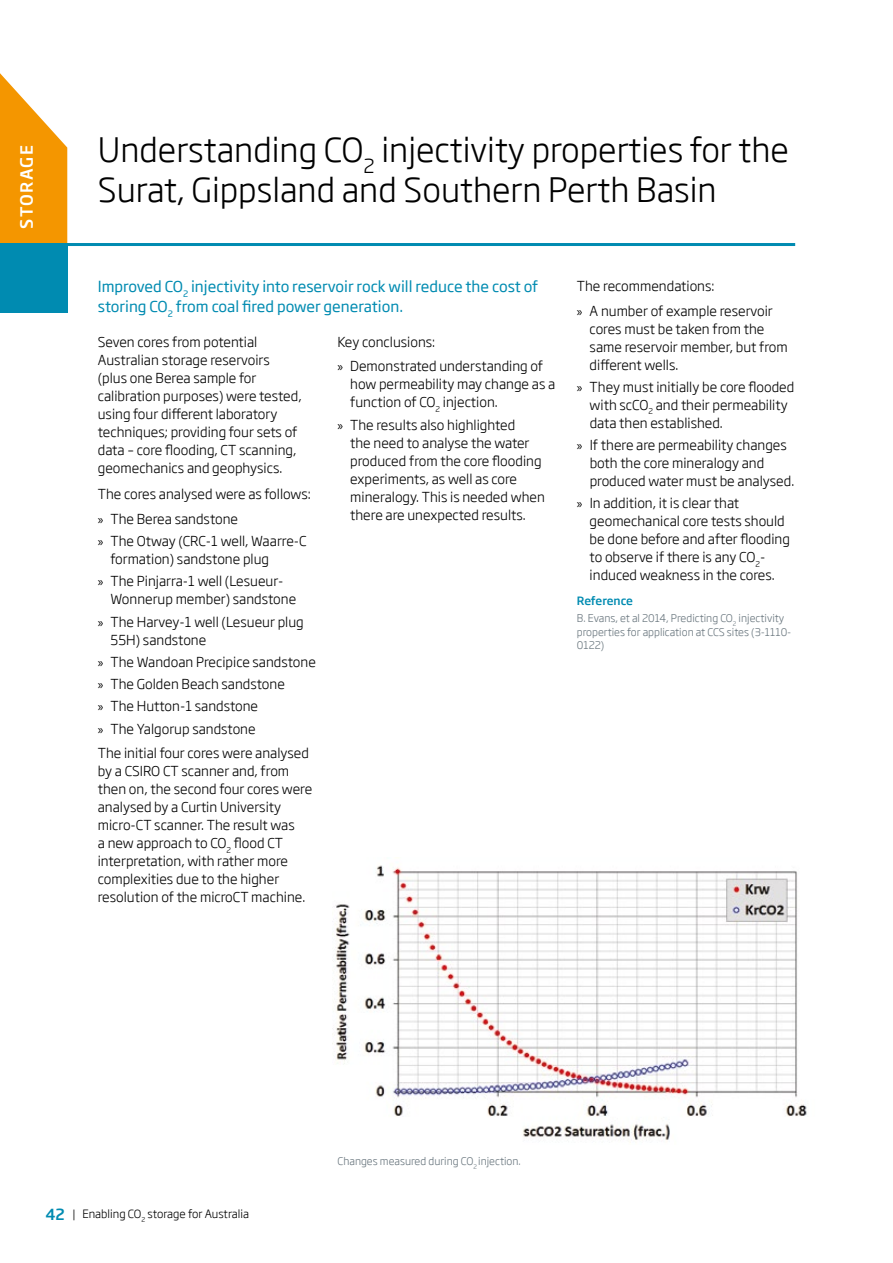
<style>
.page{position:relative;width:893px;height:1263px;background:#fff}
.page>*{position:absolute;margin:0;border:0;box-sizing:border-box;transform-origin:0 0}
.t1{font:300 33px/40.5px "Soho Gothic Std";color:#000}
.t2{font:500 16.5px "Soho Gothic Std";letter-spacing:.085em;color:#fff}
.t3{font:15px/19.5px "Soho Gothic Std";color:#008bb1}
.t4{font:300 13.5px/18px "Soho Gothic Std";color:#000}
.t5{font:300 11.25px "Soho Gothic Std";color:#000}
.t6{font:500 11.25px "Soho Gothic Std";letter-spacing:-.015em;color:#008bb1}
.t7{font:300 10.5px/13.5px "Soho Gothic Std";color:#68757d}
.s1{font-family:"Myriad Pro";font-weight:400}
.s2{font-weight:500;font-size:15px;color:#008bb1}
</style>
<div class="page">
<hr style="left:0;top:243px;width:795px;height:3px;background:#008bb1">
<svg style="left:0;top:73px;width:67px;height:170px"></svg>
<div style="left:0;top:243px;width:67px;height:70px;background:#008bb1"></div>
<img style="left:335px;top:865px;width:472px;height:276px">
<p class="t2" style="left:16px;top:229px;width:85px;rotate:-90deg">STORAGE</p>
<h1 class="t1" style="left:98px;top:130px;width:693px">Understanding CO<sub>2</sub> injectivity properties for the<br>Surat, Gippsland and Southern Perth Basin</h1>
<p class="t3" style="left:98px;top:277px;width:442px">Improved CO<sub>2</sub> injectivity into reservoir rock will reduce the cost of storing CO<sub>2</sub> from coal fired power generation.</p>
<p class="t4" style="left:98px;top:333px;width:205px">Seven cores from potential<br>Australian storage reservoirs (plus one Berea sample for calibration purposes) were tested, using four different laboratory techniques; providing four sets of data – core flooding, CT scanning, geomechanics and geophysics.</p>
<p class="t4" style="left:98px;top:482px;width:215px;line-height:24.5px">The cores analysed were as follows: <span class="s1">»</span> The Berea sandstone</p>
<p class="t4" style="left:111px;top:532px;width:198px;text-indent:-13px"><span class="s1">»</span> The Otway (CRC-1 well, Waarre-C formation) sandstone plug</p>
<p class="t4" style="left:111px;top:572px;width:187px;text-indent:-13px"><span class="s1">»</span> The Pinjarra-1 well (Lesueur-<br>Wonnerup member) sandstone</p>
<p class="t4" style="left:111px;top:613px;width:195px;text-indent:-13px"><span class="s1">»</span> The Harvey-1 well (Lesueur plug<br>55H) sandstone</p>
<p class="t4" style="left:98px;top:651px;width:220px;line-height:22.2px"><span class="s1">»</span> The Wandoan Precipice sandstone <span class="s1">»</span> The Golden Beach sandstone<br><span class="s1">»</span> The Hutton-1 sandstone<br><span class="s1">»</span> The Yalgorup sandstone</p>
<p class="t4" style="left:98px;top:744px;width:216px">The initial four cores were analysed by a CSIRO CT scanner and, from then on, the second four cores were analysed by a Curtin University micro-CT scanner. The result was<br>a new approach to CO<sub>2</sub> flood CT interpretation, with rather more complexities due to the higher resolution of the microCT machine.</p>
<p class="t4" style="left:337px;top:330px;width:207px;line-height:24.5px">Key conclusions:<br><span class="s1">»</span> Demonstrated understanding of</p>
<p class="t4" style="left:350px;top:375px;width:207px">how permeability may change as a function of CO<sub>2</sub> injection.</p>
<p class="t4" style="left:350px;top:416px;width:196px;text-indent:-13px"><span class="s1">»</span> The results also highlighted<br>the need to analyse the water produced from the core flooding experiments, as well as core mineralogy. This is needed when there are unexpected results.</p>
<p class="t4" style="left:577px;top:274px;width:197px;line-height:24.5px">The recommendations:<br><span class="s1">»</span> A number of example reservoir</p>
<p class="t4" style="left:590px;top:320px;width:200px">cores must be taken from the same reservoir member, but from different wells.</p>
<p class="t4" style="left:590px;top:378px;width:206px;text-indent:-13px"><span class="s1">»</span> They must initially be core flooded with scCO<sub>2</sub> and their permeability data then established.</p>
<p class="t4" style="left:590px;top:436px;width:206px;text-indent:-13px"><span class="s1">»</span> If there are permeability changes both the core mineralogy and produced water must be analysed.</p>
<p class="t4" style="left:590px;top:495px;width:202px;text-indent:-13px"><span class="s1">»</span> In addition, it is clear that geomechanical core tests should be done before and after flooding to observe if there is any CO<sub>2</sub>- induced weakness in the cores.</p>
<p class="t6" style="left:577px;top:593px;width:58px">Reference</p>
<p class="t7" style="left:577px;top:612px;width:216px">B. Evans, et al 2014, Predicting CO<sub>2</sub> injectivity properties for application at CCS sites (3-1110-<br>0122)</p>
<p class="t5" style="left:45px;top:1207px;width:205px"><span class="s2">42</span> | Enabling CO<sub>2</sub> storage for Australia</p>
<p class="t7" style="left:338px;top:1155px;width:185px">Changes measured during CO<sub>2</sub> injection.</p>
</div>
